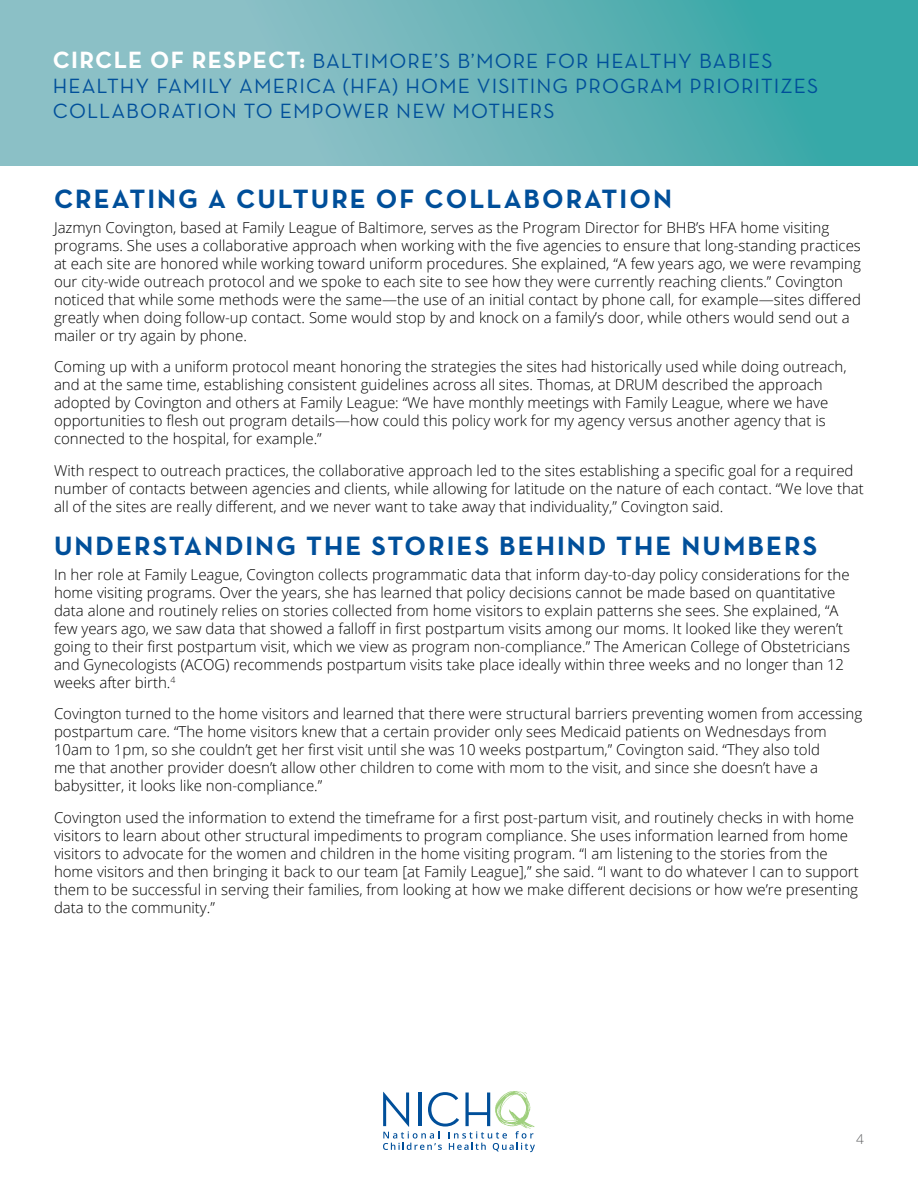
<style>
.page{position:relative;width:918px;height:1188px;background:#fff}
.page>*{position:absolute;margin:0;border:0;box-sizing:border-box;transform-origin:0 0}
.t1{font:700 27px "Neutra Text";letter-spacing:.075em;color:#004f9a}
.t2{font:21px/25.2px "Neutra Text";letter-spacing:.05em;color:#004f9a}
.t3{font:300 15px/18px "Open Sans";color:#000}
.t4{font:300 13.5px "Open Sans";color:#58595b}
.s1{font-weight:700;font-size:24px;color:#fff}
</style>
<div class="page">
<svg style="left:383px;top:1091px;width:152px;height:61px"></svg>
<svg style="left:0;top:1px;width:917px;height:165px;background:#6ab6b9"></svg>
<h2 class="t2" style="left:53px;top:48px;width:767px"><span class="s1">CIRCLE OF RESPECT:</span> BALTIMORE’S B’MORE FOR HEALTHY BABIES<br>HEALTHY FAMILY AMERICA (HFA) HOME VISITING PROGRAM PRIORITIZES<br>COLLABORATION TO EMPOWER NEW MOTHERS</h2>
<h1 class="t1" style="left:54px;top:182px;width:619px">CREATING A CULTURE OF COLLABORATION</h1>
<p class="t3" style="left:54px;top:218px;width:808px">Jazmyn Covington, based at Family League of Baltimore, serves as the Program Director for BHB’s HFA home visiting programs. She uses a collaborative approach when working with the five agencies to ensure that long-standing practices at each site are honored while working toward uniform procedures. She explained, “A few years ago, we were revamping our city-wide outreach protocol and we spoke to each site to see how they were currently reaching clients.” Covington noticed that while some methods were the same—the use of an initial contact by phone call, for example—sites differed greatly when doing follow-up contact. Some would stop by and knock on a family’s door, while others would send out a mailer or try again by phone.</p>
<p class="t3" style="left:54px;top:357px;width:794px">Coming up with a uniform protocol meant honoring the strategies the sites had historically used while doing outreach, and at the same time, establishing consistent guidelines across all sites. Thomas, at DRUM described the approach adopted by Covington and others at Family League: “We have monthly meetings with Family League, where we have opportunities to flesh out program details—how could this policy work for my agency versus another agency that is connected to the hospital, for example.”</p>
<p class="t3" style="left:54px;top:461px;width:811px">With respect to outreach practices, the collaborative approach led to the sites establishing a specific goal for a required number of contacts between agencies and clients, while allowing for latitude on the nature of each contact. “We love that all of the sites are really different, and we never want to take away that individuality,” Covington said.</p>
<h1 class="t1" style="left:54px;top:529px;width:765px">UNDERSTANDING THE STORIES BEHIND THE NUMBERS</h1>
<p class="t3" style="left:54px;top:565px;width:798px">In her role at Family League, Covington collects programmatic data that inform day-to-day policy considerations for the home visiting programs. Over the years, she has learned that policy decisions cannot be made based on quantitative data alone and routinely relies on stories collected from home visitors to explain patterns she sees. She explained, “A few years ago, we saw data that showed a falloff in first postpartum visits among our moms. It looked like they weren’t going to their first postpartum visit, which we view as program non-compliance.” The American College of Obstetricians and Gynecologists (ACOG) recommends postpartum visits take place ideally within three weeks and no longer than 12 weeks after birth.<sup>4</sup></p>
<p class="t3" style="left:54px;top:705px;width:810px">Covington turned to the home visitors and learned that there were structural barriers preventing women from accessing postpartum care. “The home visitors knew that a certain provider only sees Medicaid patients on Wednesdays from 10am to 1pm, so she couldn’t get her first visit until she was 10 weeks postpartum,” Covington said. “They also told<br>me that another provider doesn’t allow other children to come with mom to the visit, and since she doesn’t have a babysitter, it looks like non-compliance.”</p>
<p class="t3" style="left:54px;top:808px;width:806px">Covington used the information to extend the timeframe for a first post-partum visit, and routinely checks in with home visitors to learn about other structural impediments to program compliance. She uses information learned from home visitors to advocate for the women and children in the home visiting program. “I am listening to the stories from the home visitors and then bringing it back to our team [at Family League],” she said. “I want to do whatever I can to support them to be successful in serving their families, from looking at how we make different decisions or how we’re presenting data to the community.”</p>
<p class="t4" style="left:856px;top:1130px;width:9px">4</p>
</div>
